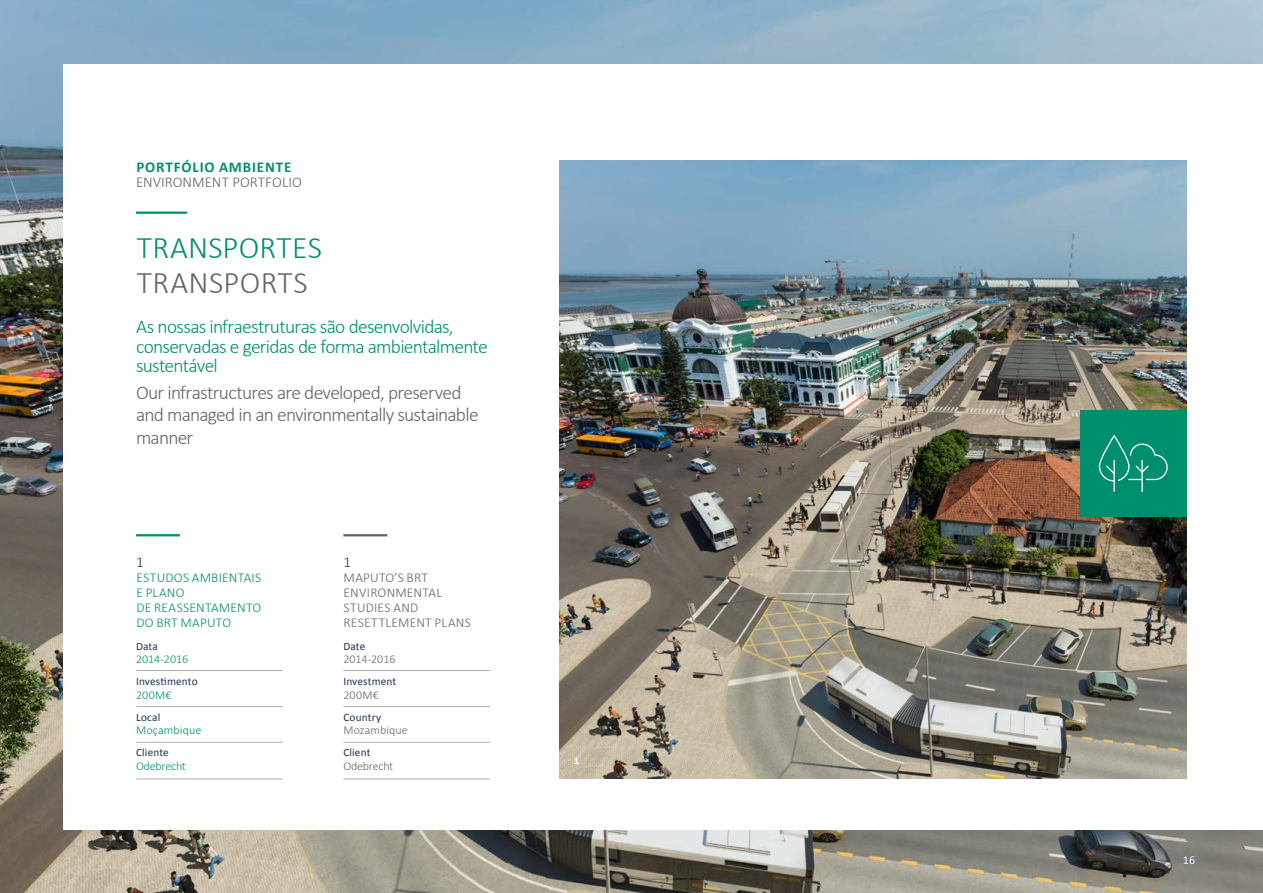
<style>
.page{position:relative;width:1263px;height:893px;background:#fff}
.page>*{position:absolute;margin:0;border:0;box-sizing:border-box;transform-origin:0 0}
.t1{font:300 31.5px "Calibri";letter-spacing:.01em;color:#008f6e}
.t2{font:300 31.5px "Calibri";letter-spacing:.01em;color:#636466}
.t3{font:300 19.5px/19.5px "Calibri";letter-spacing:-.04em;color:#008f6e}
.t4{font:300 19.5px/22.5px "Calibri";letter-spacing:-.04em;color:#636466}
.t5{font:300 15px "Calibri";letter-spacing:.005em;color:#636466}
.t6{font:700 15px "Calibri";letter-spacing:.055em;color:#008f6e}
.t7{font:300 15px "Calibri";color:#1c3154}
.t8{font:300 13.5px/15px "Calibri";letter-spacing:.015em;color:#636466}
.t9{font:300 13.5px/15px "Calibri";letter-spacing:.015em;color:#008f6e}
.t10{font:300 12px "Calibri";color:#008f6e}
.t11{font:300 12px "Calibri";color:#636466}
.t12{font:300 12px "Calibri";letter-spacing:-.02em;color:#008f6e}
.t13{font:300 12px "Calibri";letter-spacing:-.02em;color:#636466}
.t14{font:12px "Calibri";color:#fff}
.t15{font:11.25px "Calibri";letter-spacing:.01em;color:#1c3154}
.t16{font:700 9.75px "Calibri";color:#fff}
</style>
<div class="page">
<img style="left:0;top:0;width:1263px;height:893px">
<div style="left:64px;top:64px;width:1199px;height:765px;background:#fff"></div>
<img style="left:559px;top:161px;width:627px;height:617px">
<div style="left:1080px;top:410px;width:106px;height:107px;background:#008f6e"></div>
<hr style="left:1141px;top:460px;width:2px;height:32px;background:#fff">
<hr style="left:1113px;top:460px;width:2px;height:32px;background:#fff">
<svg style="left:1099px;top:435px;width:69px;height:47px"></svg>
<hr style="left:136px;top:212px;width:51px;height:2px;background:#008f6e">
<hr style="left:136px;top:534px;width:44px;height:2px;background:#008f6e">
<hr style="left:343px;top:534px;width:44px;height:2px;background:#636466">
<hr style="left:136px;top:670px;width:147px;height:1px;background:#acaeb1">
<hr style="left:343px;top:670px;width:147px;height:1px;background:#acaeb1">
<hr style="left:136px;top:742px;width:147px;height:1px;background:#acaeb1">
<hr style="left:343px;top:742px;width:147px;height:1px;background:#acaeb1">
<hr style="left:136px;top:706px;width:147px;height:1px;background:#acaeb1">
<hr style="left:343px;top:706px;width:147px;height:1px;background:#acaeb1">
<hr style="left:136px;top:779px;width:147px;height:1px;background:#acaeb1">
<hr style="left:343px;top:779px;width:147px;height:1px;background:#acaeb1">
<p class="t6" style="left:136px;top:158px;width:157px">PORTFÓLIO AMBIENTE</p>
<p class="t5" style="left:136px;top:173px;width:168px">ENVIRONMENT PORTFOLIO</p>
<h1 class="t1" style="left:137px;top:228px;width:187px">TRANSPORTES</h1>
<h1 class="t2" style="left:137px;top:263px;width:173px">TRANSPORTS</h1>
<p class="t3" style="left:136px;top:317px;width:353px">As nossas infraestruturas são desenvolvidas, conservadas e geridas de forma ambientalmente sustentável</p>
<p class="t4" style="left:136px;top:381px;width:344px">Our infrastructures are developed, preserved and managed in an environmentally sustainable manner</p>
<p class="t7" style="left:136px;top:553px;width:9px">1</p>
<p class="t9" style="left:136px;top:570px;width:127px">ESTUDOS AMBIENTAIS<br>E PLANO<br>DE REASSENTAMENTO<br>DO BRT MAPUTO</p>
<p class="t15" style="left:136px;top:639px;width:23px">Data</p>
<p class="t10" style="left:136px;top:652px;width:54px">2014-2016</p>
<p class="t15" style="left:136px;top:674px;width:63px">Investimento</p>
<p class="t10" style="left:136px;top:687px;width:37px">200M€</p>
<p class="t15" style="left:136px;top:710px;width:26px">Local</p>
<p class="t10" style="left:136px;top:723px;width:67px">Moçambique</p>
<p class="t15" style="left:136px;top:745px;width:34px">Cliente</p>
<p class="t12" style="left:136px;top:758px;width:51px">Odebrecht</p>
<p class="t7" style="left:343px;top:553px;width:9px">1</p>
<p class="t8" style="left:344px;top:570px;width:129px">MAPUTO’S BRT<br>ENVIRONMENTAL<br>STUDIES AND<br>RESETTLEMENT PLANS</p>
<p class="t15" style="left:343px;top:639px;width:24px">Date</p>
<p class="t11" style="left:343px;top:652px;width:54px">2014-2016</p>
<p class="t15" style="left:343px;top:674px;width:55px">Investment</p>
<p class="t11" style="left:343px;top:687px;width:37px">200M€</p>
<p class="t15" style="left:343px;top:710px;width:39px">Country</p>
<p class="t11" style="left:343px;top:723px;width:66px">Mozambique</p>
<p class="t15" style="left:343px;top:745px;width:29px">Client</p>
<p class="t13" style="left:343px;top:758px;width:51px">Odebrecht</p>
<p class="t16" style="left:574px;top:754px;width:6px">1</p>
<p class="t14" style="left:1183px;top:853px;width:14px">16</p>
</div>
